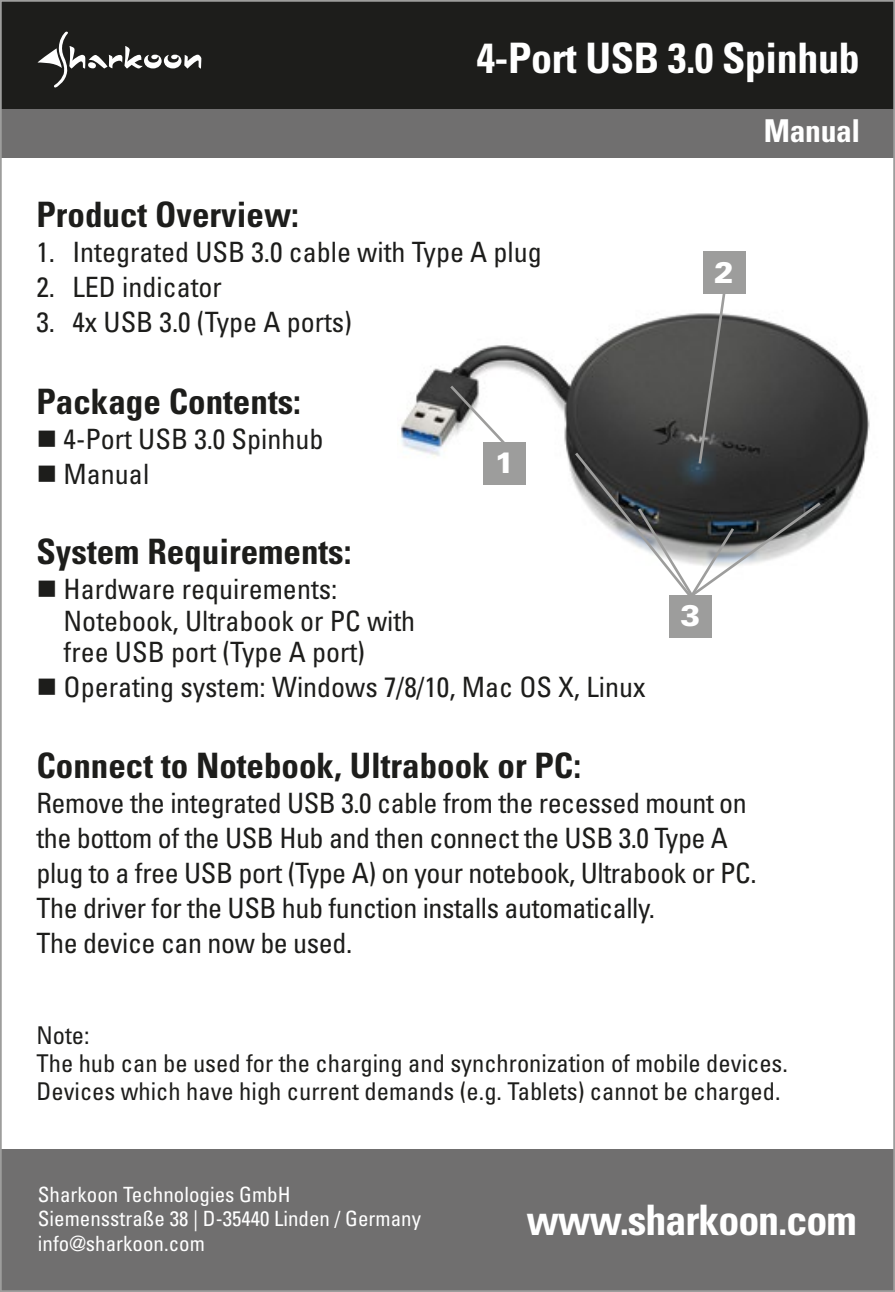
<style>
.page{position:relative;width:895px;height:1292px;background:#fff}
.page>*{position:absolute;margin:0;border:0;box-sizing:border-box;transform-origin:0 0}
.t1{font:700 condensed 42px "Univers";letter-spacing:-.02em;color:#fff}
.t2{font:700 condensed 35px "Univers";color:#1d1d1b}
.t3{font:700 condensed 31.5px "Univers";letter-spacing:-.01em;color:#fff}
.t4{font:900 29.4px "Univers";color:#fff}
.t5{font:condensed 28px/35px "Univers";letter-spacing:-.015em;color:#1d1d1b}
.t6{font:condensed 24.5px/28px "Univers";color:#1d1d1b}
.t7{font:condensed 21px/24.5px "Univers";color:#fff}
</style>
<div class="page">
<div style="left:1px;top:103px;width:893px;height:55px;background:#706f6f"></div>
<div style="left:1px;top:1px;width:893px;height:107px;background:#1d1d1b"></div>
<svg style="left:37px;top:31px;width:164px;height:57px"></svg>
<img style="left:400px;top:251px;width:470px;height:387px">
<div style="left:483px;top:442px;width:43px;height:43px;background:#9d9d9c"></div>
<div style="left:703px;top:251px;width:42px;height:43px;background:#9d9d9c"></div>
<div style="left:669px;top:595px;width:43px;height:42px;background:#9d9d9c"></div>
<svg style="left:447px;top:383px;width:61px;height:65px"></svg>
<svg style="left:572px;top:289px;width:251px;height:311px"></svg>
<div style="left:1px;top:1149px;width:893px;height:142px;background:#706f6f"></div>
<h1 class="t1" style="left:476px;top:33px;width:385px">4-Port USB 3.0 Spinhub</h1>
<p class="t3" style="left:764px;top:111px;width:98px">Manual</p>
<p class="t2" style="left:36px;top:193px;width:264px">Product Overview:</p>
<p class="t5" style="left:36px;top:234px;width:507px">1. Integrated USB 3.0 cable with Type A plug</p>
<p class="t5" style="left:36px;top:269px;width:187px">2. LED indicator</p>
<p class="t5" style="left:36px;top:304px;width:317px">3. 4x USB 3.0 (Type A ports)</p>
<p class="t2" style="left:36px;top:380px;width:266px">Package Contents:</p>
<p class="t5" style="left:36px;top:421px;width:288px">■ 4-Port USB 3.0 Spinhub</p>
<p class="t5" style="left:36px;top:456px;width:114px">■ Manual</p>
<p class="t4" style="left:494px;top:444px;width:21px">1</p>
<p class="t2" style="left:36px;top:530px;width:316px">System Requirements:</p>
<p class="t5" style="left:64px;top:573px;width:353px;line-height:31.5px;text-indent:-27px">■ Hardware requirements:<br>Notebook, Ultrabook or PC with free USB port (Type A port)</p>
<p class="t5" style="left:36px;top:669px;width:610px">■ Operating system: Windows 7/8/10, Mac OS X, Linux</p>
<p class="t4" style="left:714px;top:253px;width:21px">2</p>
<p class="t4" style="left:680px;top:597px;width:21px">3</p>
<p class="t2" style="left:36px;top:744px;width:546px">Connect to Notebook, Ultrabook or PC:</p>
<p class="t5" style="left:36px;top:785px;width:721px">Remove the integrated USB 3.0 cable from the recessed mount on the bottom of the USB Hub and then connect the USB 3.0 Type A plug to a free USB port (Type A) on your notebook, Ultrabook or PC.<br>The driver for the USB hub function installs automatically.<br>The device can now be used.</p>
<p class="t6" style="left:36px;top:1021px;width:753px">Note:<br>The hub can be used for the charging and synchronization of mobile devices.<br>Devices which have high current demands (e.g. Tablets) cannot be charged.</p>
<p class="t7" style="left:38px;top:1181px;width:385px">Sharkoon Technologies GmbH<br>Siemensstraße 38 | D-35440 Linden / Germany info@sharkoon.com</p>
<h1 class="t1" style="left:526px;top:1194px;width:332px">www.sharkoon.com</h1>
</div>
